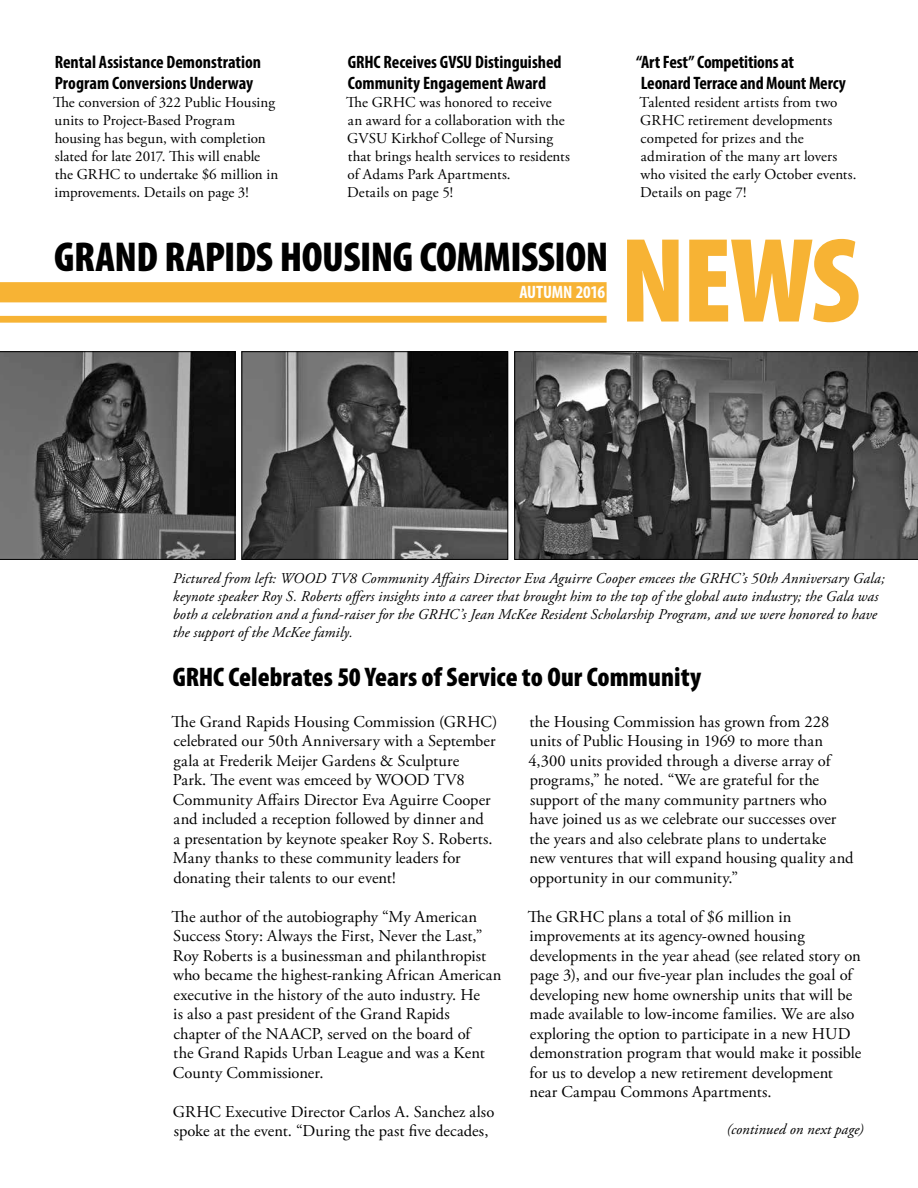
<style>
.page{position:relative;width:918px;height:1188px;background:#fff}
.page>*{position:absolute;margin:0;border:0;box-sizing:border-box;transform-origin:0 0}
.t1{font:900 condensed 121.5px "Myriad Pro";color:#f7b334}
.t2{font:900 condensed 42px "Myriad Pro";letter-spacing:-.01em;color:#000}
.t3{font:900 condensed 27px "Myriad Pro";color:#000}
.t4{font:700 condensed 18px/21px "Myriad Pro";color:#000}
.t5{font:700 condensed 18px "Myriad Pro";letter-spacing:-.015em;color:#fff}
.t6{font:16.5px/19.5px "Adobe Garamond Pro";letter-spacing:.005em;color:#000}
.t7{font:15px/18px "Adobe Garamond Pro";letter-spacing:.005em;color:#000}
.t8{font:italic 15px/18px "Adobe Garamond Pro";letter-spacing:.005em;color:#000}
</style>
<div class="page">
<svg style="left:0;top:351px;width:235px;height:209px;background:#515151"></svg>
<img style="left:244px;top:353px;width:262px;height:205px">
<div style="left:242px;top:351px;width:266px;height:209px;border:1px solid #000"></div>
<svg style="left:514px;top:351px;width:404px;height:209px;background:#5f5f5f"></svg>
<div style="left:0;top:282px;width:607px;height:20px;background:#f7b334"></div>
<div style="left:0;top:316px;width:607px;height:7px;background:#f7b334"></div>
<p class="t4" style="left:55px;top:51px;width:208px">Rental Assistance Demonstration<br>Program Conversions Underway</p>
<p class="t7" style="left:53px;top:93px;width:227px">The conversion of 322 Public Housing units to Project-Based Program housing has begun, with completion slated for late 2017. This will enable the GRHC to undertake $6 million in improvements. Details on page 3!</p>
<p class="t4" style="left:348px;top:51px;width:215px">GRHC Receives GVSU Distinguished<br>Community Engagement Award</p>
<p class="t7" style="left:346px;top:93px;width:225px">The GRHC was honored to receive<br>an award for a collaboration with the<br>GVSU Kirkhof College of Nursing that brings health services to residents of Adams Park Apartments.<br>Details on page 5!</p>
<p class="t4" style="left:636px;top:51px;width:212px">“Art Fest” Competitions at<br>Leonard Terrace and Mount Mercy</p>
<p class="t7" style="left:640px;top:93px;width:219px">Talented resident artists from two<br>GRHC retirement developments competed for prizes and the admiration of the many art lovers who visited the early October events.<br>Details on page 7!</p>
<h2 class="t2" style="left:54px;top:230px;width:556px">GRAND RAPIDS HOUSING COMMISSION</h2>
<h1 class="t1" style="left:620px;top:203px;width:242px">NEWS</h1>
<p class="t5" style="left:519px;top:281px;width:87px">AUTUMN 2016</p>
<p class="t8" style="left:173px;top:570px;width:713px">Pictured from left: WOOD TV8 Community Affairs Director Eva Aguirre Cooper emcees the GRHC’s 50th Anniversary Gala; keynote speaker Roy S. Roberts offers insights into a career that brought him to the top of the global auto industry; the Gala was both a celebration and a fund-raiser for the GRHC’s Jean McKee Resident Scholarship Program, and we were honored to have the support of the McKee family.</p>
<h3 class="t3" style="left:173px;top:659px;width:530px">GRHC Celebrates 50 Years of Service to Our Community</h3>
<p class="t6" style="left:172px;top:712px;width:327px">The Grand Rapids Housing Commission (GRHC) celebrated our 50th Anniversary with a September gala at Frederik Meijer Gardens &amp; Sculpture<br>Park. The event was emceed by WOOD TV8<br>Community Affairs Director Eva Aguirre Cooper and included a reception followed by dinner and<br>a presentation by keynote speaker Roy S. Roberts.<br>Many thanks to these community leaders for donating their talents to our event!</p>
<p class="t6" style="left:172px;top:907px;width:331px">The author of the autobiography “My American Success Story: Always the First, Never the Last,” Roy Roberts is a businessman and philanthropist who became the highest-ranking African American executive in the history of the auto industry. He<br>is also a past president of the Grand Rapids<br>chapter of the NAACP, served on the board of<br>the Grand Rapids Urban League and was a Kent County Commissioner.</p>
<p class="t6" style="left:173px;top:1102px;width:323px">GRHC Executive Director Carlos A. Sanchez also spoke at the event. “During the past five decades,</p>
<p class="t6" style="left:528px;top:712px;width:327px">the Housing Commission has grown from 228 units of Public Housing in 1969 to more than 4,300 units provided through a diverse array of programs,” he noted. “We are grateful for the support of the many community partners who have joined us as we celebrate our successes over the years and also celebrate plans to undertake new ventures that will expand housing quality and opportunity in our community.”</p>
<p class="t6" style="left:528px;top:907px;width:335px">The GRHC plans a total of $6 million in improvements at its agency-owned housing developments in the year ahead (see related story on page 3), and our five-year plan includes the goal of developing new home ownership units that will be made available to low-income families. We are also exploring the option to participate in a new HUD demonstration program that would make it possible for us to develop a new retirement development near Campau Commons Apartments.</p>
<p class="t8" style="left:727px;top:1121px;width:138px">(continued on next page)</p>
</div>
